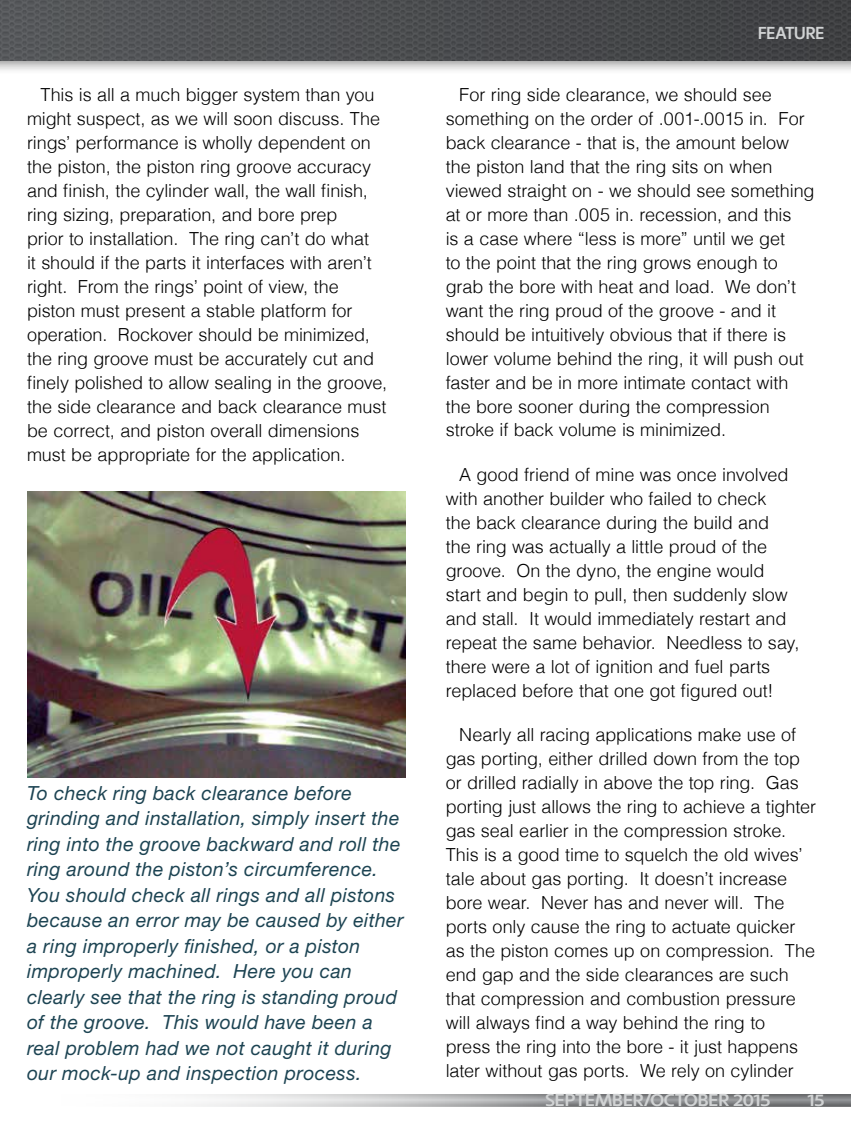
<style>
.page{position:relative;width:851px;height:1134px;background:#fff}
.page>*{position:absolute;margin:0;border:0;box-sizing:border-box;transform-origin:0 0}
.t1{font:italic 19.5px/25.5px "Helvetica Neue";letter-spacing:.02em;color:#1d4453}
.t2{font:300 18px/24px "Helvetica";letter-spacing:-.005em;color:#000}
.t3{font:700 16.5px "Machinato";letter-spacing:-.01em;color:#d1d3d4;scale:1.1 1}
.t4{font:700 16.5px "Machinato";letter-spacing:-.01em;color:#d1d3d4}
</style>
<div class="page">
<div style="left:26px;top:1093px;width:824px;height:15px;background:#000;opacity:.5"></div>
<div style="left:0;top:0;width:850px;height:75px;background:#000;opacity:.75"></div>
<img style="left:0;top:0;width:850px;height:61px">
<img style="left:27px;top:492px;width:378px;height:285px">
<p class="t4" style="left:757px;top:22px;width:68px">FEATURE</p>
<p class="t2" style="left:27px;top:82px;width:362px;text-indent:14px">This is all a much bigger system than you might suspect, as we will soon discuss. The rings’ performance is wholly dependent on the piston, the piston ring groove accuracy and finish, the cylinder wall, the wall finish, ring sizing, preparation, and bore prep<br>prior to installation. The ring can’t do what<br>it should if the parts it interfaces with aren’t right. From the rings’ point of view, the piston must present a stable platform for operation. Rockover should be minimized, the ring groove must be accurately cut and finely polished to allow sealing in the groove, the side clearance and back clearance must be correct, and piston overall dimensions must be appropriate for the application.</p>
<p class="t2" style="left:446px;top:82px;width:370px;text-indent:14px">For ring side clearance, we should see something on the order of .001-.0015 in. For back clearance - that is, the amount below the piston land that the ring sits on when viewed straight on - we should see something at or more than .005 in. recession, and this<br>is a case where “less is more” until we get<br>to the point that the ring grows enough to grab the bore with heat and load. We don’t want the ring proud of the groove - and it should be intuitively obvious that if there is lower volume behind the ring, it will push out faster and be in more intimate contact with the bore sooner during the compression stroke if back volume is minimized.</p>
<p class="t2" style="left:446px;top:462px;width:355px;text-indent:14px">A good friend of mine was once involved with another builder who failed to check<br>the back clearance during the build and<br>the ring was actually a little proud of the groove. On the dyno, the engine would start and begin to pull, then suddenly slow and stall. It would immediately restart and repeat the same behavior. Needless to say, there were a lot of ignition and fuel parts replaced before that one got figured out!</p>
<p class="t2" style="left:446px;top:722px;width:372px;text-indent:14px">Nearly all racing applications make use of gas porting, either drilled down from the top or drilled radially in above the top ring. Gas porting just allows the ring to achieve a tighter gas seal earlier in the compression stroke.<br>This is a good time to squelch the old wives’ tale about gas porting. It doesn’t increase bore wear. Never has and never will. The ports only cause the ring to actuate quicker as the piston comes up on compression. The end gap and the side clearances are such that compression and combustion pressure will always find a way behind the ring to<br>press the ring into the bore - it just happens later without gas ports. We rely on cylinder</p>
<p class="t1" style="left:27px;top:779px;width:378px">To check ring back clearance before grinding and installation, simply insert the ring into the groove backward and roll the ring around the piston’s circumference.<br>You should check all rings and all pistons because an error may be caused by either a ring improperly finished, or a piston improperly machined. Here you can clearly see that the ring is standing proud of the groove. This would have been a real problem had we not caught it during our mock-up and inspection process.</p>
<p class="t3" style="left:545px;top:1089px;width:206px">SEPTEMBER/OCTOBER 2015</p>
<p class="t3" style="left:807px;top:1089px;width:17px">15</p>
</div>
